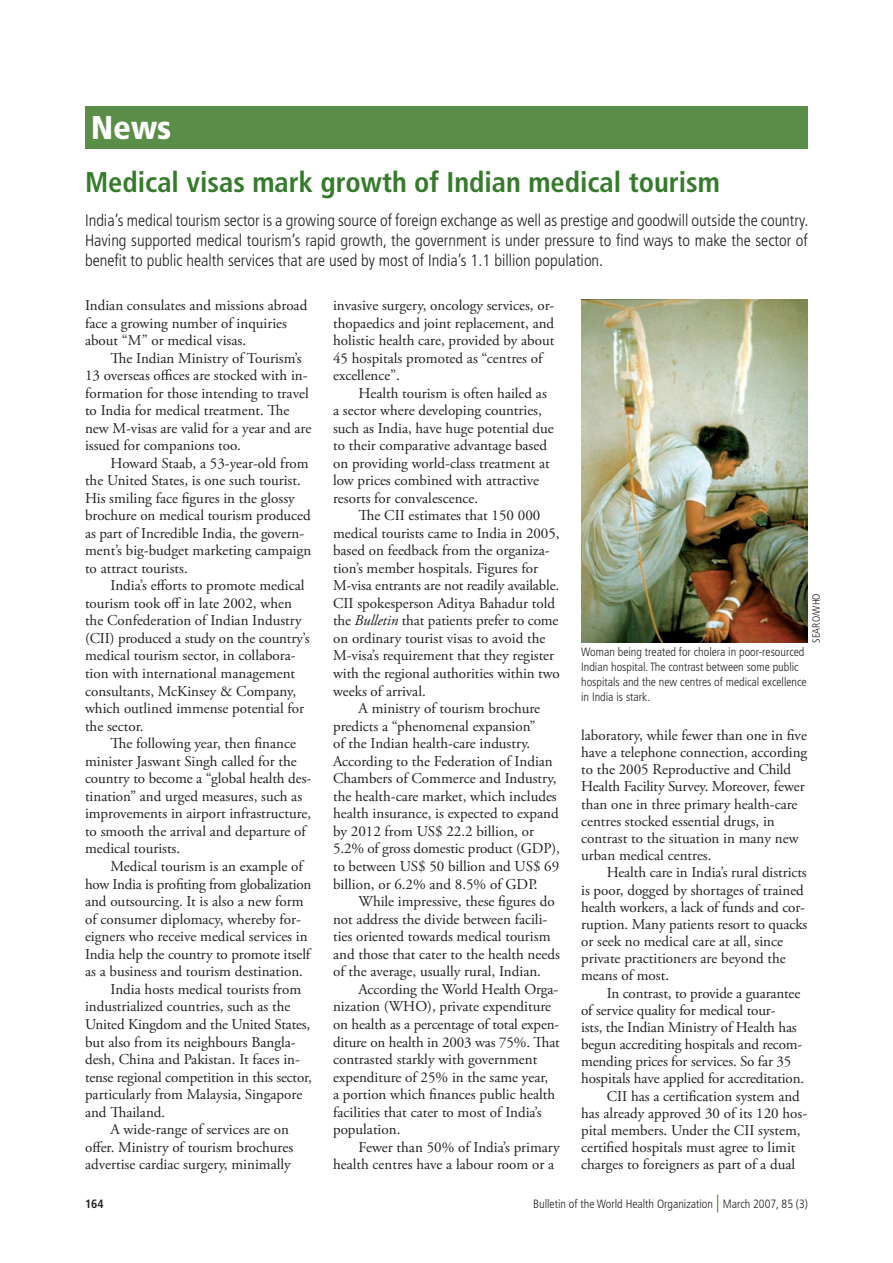
<style>
.page{position:relative;width:893px;height:1263px;background:#fff}
.page>*{position:absolute;margin:0;border:0;box-sizing:border-box;transform-origin:0 0}
.t1{font:900 condensed 33px "Frutiger LT Std";color:#fff}
.t2{font:700 condensed 28.5px "Frutiger LT Std";color:#357b2b}
.t3{font:300 condensed 16.5px/19.5px "Frutiger LT Std";color:#231f20;text-align:justify}
.t4{font:15px/17.5px "Adobe Garamond Pro";color:#231f20}
.t5{font:300 condensed 12px/15px "Frutiger LT Std";color:#231f20}
.t6{font:700 condensed 12px "Frutiger LT Std";color:#231f20}
.t7{font:300 condensed 10.5px "Frutiger LT Std";color:#231f20}
.s1{font-style:italic}
.s2{font-size:18px;color:#357b2b}
</style>
<div class="page">
<div style="left:85px;top:106px;width:723px;height:43px;background:#5a8e48"></div>
<img style="left:581px;top:299px;width:227px;height:344px">
<h1 class="t1" style="left:91px;top:108px;width:82px">News</h1>
<h2 class="t2" style="left:85px;top:165px;width:636px">Medical visas mark growth of Indian medical tourism</h2>
<p class="t3" style="left:85px;top:211px;width:725px">India’s medical tourism sector is a growing source of foreign exchange as well as prestige and goodwill outside the country.<br>Having supported medical tourism’s rapid growth, the government is under pressure to find ways to make the sector of benefit to public health services that are used by most of India’s 1.1 billion population.</p>
<p class="t4" style="left:85px;top:297px;width:224px">Indian consulates and missions abroad face a growing number of inquiries about “M” or medical visas.</p>
<p class="t4" style="left:85px;top:350px;width:228px;text-indent:26px">The Indian Ministry of Tourism’s 13 overseas offices are stocked with in&shy;formation for those intending to travel to India for medical treatment. The new M-visas are valid for a year and are issued for companions too.</p>
<p class="t4" style="left:85px;top:455px;width:228px;text-indent:26px">Howard Staab, a 53-year-old from the United States, is one such tourist.<br>His smiling face figures in the glossy brochure on medical tourism produced as part of Incredible India, the govern&shy;ment’s big-budget marketing campaign to attract tourists.</p>
<p class="t4" style="left:85px;top:577px;width:226px;text-indent:26px">India’s efforts to promote medical tourism took off in late 2002, when the Confederation of Indian Industry (CII) produced a study on the country’s medical tourism sector, in collabora&shy;tion with international management consultants, McKinsey &amp; Company, which outlined immense potential for the sector.</p>
<p class="t4" style="left:85px;top:735px;width:228px;text-indent:26px">The following year, then finance minister Jaswant Singh called for the country to become a “global health des&shy;tination” and urged measures, such as improvements in airport infrastructure, to smooth the arrival and departure of medical tourists.</p>
<p class="t4" style="left:111px;top:858px;width:194px">Medical tourism is an example of</p>
<p class="t4" style="left:85px;top:875px;width:228px">how India is profiting from globalization</p>
<p class="t4" style="left:85px;top:893px;width:220px">and outsourcing. It is also a new form</p>
<p class="t4" style="left:85px;top:911px;width:217px">of consumer diplomacy, whereby for-</p>
<p class="t4" style="left:85px;top:928px;width:224px">eigners who receive medical services in</p>
<p class="t4" style="left:85px;top:946px;width:227px">India help the country to promote itself</p>
<p class="t4" style="left:85px;top:963px;width:219px">as a business and tourism destination.</p>
<p class="t4" style="left:111px;top:981px;width:192px">India hosts medical tourists from</p>
<p class="t4" style="left:85px;top:998px;width:207px">industrialized countries, such as the</p>
<p class="t4" style="left:85px;top:1016px;width:227px">United Kingdom and the United States,</p>
<p class="t4" style="left:85px;top:1033px;width:212px">but also from its neighbours Bangla-</p>
<p class="t4" style="left:85px;top:1051px;width:216px">desh, China and Pakistan. It faces in-</p>
<p class="t4" style="left:85px;top:1069px;width:228px">tense regional competition in this sector,</p>
<p class="t4" style="left:85px;top:1086px;width:219px">particularly from Malaysia, Singapore</p>
<p class="t4" style="left:85px;top:1104px;width:82px">and Thailand.</p>
<p class="t4" style="left:111px;top:1121px;width:180px">A wide-range of services are on</p>
<p class="t4" style="left:85px;top:1139px;width:210px">offer. Ministry of tourism brochures</p>
<p class="t4" style="left:85px;top:1156px;width:207px">advertise cardiac surgery, minimally</p>
<p class="t4" style="left:333px;top:297px;width:223px">invasive surgery, oncology services, or&shy;thopaedics and joint replacement, and holistic health care, provided by about 45 hospitals promoted as “centres of excellence”.</p>
<p class="t4" style="left:333px;top:385px;width:222px;text-indent:26px">Health tourism is often hailed as a sector where developing countries, such as India, have huge potential due to their comparative advantage based on providing world-class treatment at low prices combined with attractive resorts for convalescence.</p>
<p class="t4" style="left:333px;top:507px;width:228px;text-indent:26px">The CII estimates that 150 000 medical tourists came to India in 2005, based on feedback from the organiza&shy;tion’s member hospitals. Figures for M-visa entrants are not readily available.<br>CII spokesperson Aditya Bahadur told the <span class="s1">Bulletin</span> that patients prefer to come on ordinary tourist visas to avoid the M-visa’s requirement that they register with the regional authorities within two weeks of arrival.</p>
<p class="t4" style="left:333px;top:700px;width:228px;text-indent:26px">A ministry of tourism brochure predicts a “phenomenal expansion”<br>of the Indian health-care industry.<br>According to the Federation of Indian Chambers of Commerce and Industry, the health-care market, which includes health insurance, is expected to expand by 2012 from US$ 22.2 billion, or 5.2% of gross domestic product (GDP), to between US$ 50 billion and US$ 69 billion, or 6.2% and 8.5% of GDP.</p>
<p class="t4" style="left:333px;top:893px;width:228px;text-indent:26px">While impressive, these figures do not address the divide between facili&shy;ties oriented towards medical tourism and those that cater to the health needs of the average, usually rural, Indian.</p>
<p class="t4" style="left:333px;top:981px;width:228px;text-indent:26px">According the World Health Orga&shy;nization (WHO), private expenditure on health as a percentage of total expen&shy;diture on health in 2003 was 75%. That contrasted starkly with government expenditure of 25% in the same year,<br>a portion which finances public health facilities that cater to most of India’s population.</p>
<p class="t4" style="left:333px;top:1139px;width:228px;text-indent:26px">Fewer than 50% of India’s primary health centres have a labour room or a</p>
<p class="t7" style="left:810px;top:643px;width:51px;rotate:-90deg">SEARO/WHO</p>
<p class="t5" style="left:581px;top:645px;width:227px">Woman being treated for cholera in poor-resourced Indian hospital. The contrast between some public hospitals and the new centres of medical excellence in India is stark.</p>
<p class="t4" style="left:581px;top:727px;width:228px">laboratory, while fewer than one in five have a telephone connection, according to the 2005 Reproductive and Child Health Facility Survey. Moreover, fewer than one in three primary health-care centres stocked essential drugs, in contrast to the situation in many new urban medical centres.</p>
<p class="t4" style="left:581px;top:864px;width:228px;text-indent:26px">Health care in India’s rural districts is poor, dogged by shortages of trained health workers, a lack of funds and cor&shy;ruption. Many patients resort to quacks or seek no medical care at all, since private practitioners are beyond the means of most.</p>
<p class="t4" style="left:607px;top:984px;width:195px">In contrast, to provide a guarantee</p>
<p class="t4" style="left:581px;top:1002px;width:196px">of service quality for medical tour-</p>
<p class="t4" style="left:581px;top:1019px;width:217px">ists, the Indian Ministry of Health has</p>
<p class="t4" style="left:581px;top:1036px;width:223px">begun accrediting hospitals and recom-</p>
<p class="t4" style="left:581px;top:1053px;width:212px">mending prices for services. So far 35</p>
<p class="t4" style="left:581px;top:1070px;width:225px">hospitals have applied for accreditation.</p>
<p class="t4" style="left:607px;top:1088px;width:195px">CII has a certification system and</p>
<p class="t4" style="left:581px;top:1105px;width:227px">has already approved 30 of its 120 hos-</p>
<p class="t4" style="left:581px;top:1122px;width:221px">pital members. Under the CII system,</p>
<p class="t4" style="left:581px;top:1139px;width:216px">certified hospitals must agree to limit</p>
<p class="t4" style="left:581px;top:1156px;width:216px">charges to foreigners as part of a dual</p>
<p class="t6" style="left:85px;top:1197px;width:20px">164</p>
<p class="t5" style="left:533px;top:1197px;width:276px">Bulletin of the World Health Organization <span class="s2">|</span> March 2007, 85 (3)</p>
</div>
